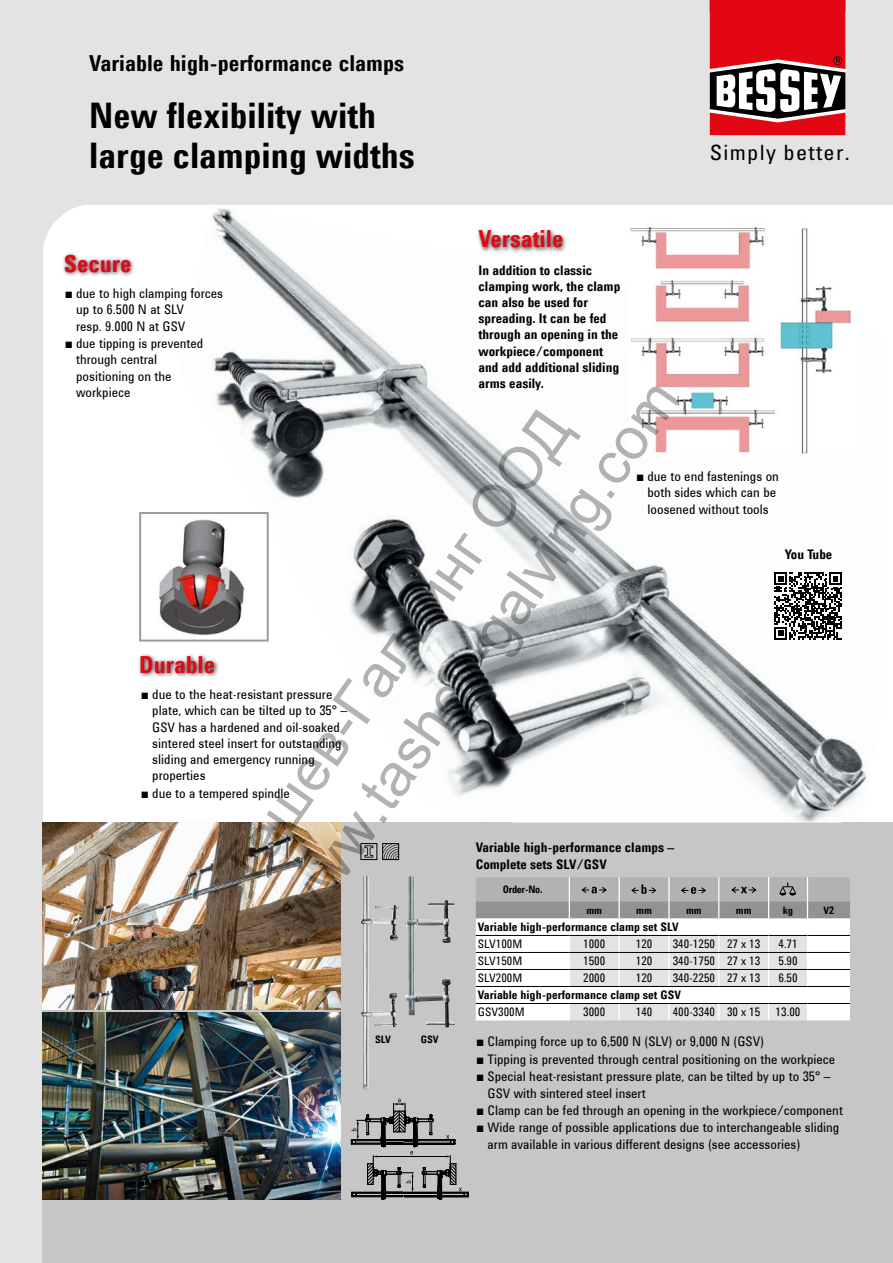
<style>
.page{position:relative;width:893px;height:1263px;background:#fff}
.page>*{position:absolute;margin:0;border:0;box-sizing:border-box;transform-origin:0 0}
.t1{font:58.95px/70.8px "Arial";color:rgb(0 0 0/.3)}
.t2{font:700 36px/40.5px "Utah WGL Cond";color:#000}
.t3{font:700 24px "Utah WGL Cond";color:#e30613}
.t4{font:700 22.5px "Utah WGL Cond";color:#000}
.t5{font:condensed 21px "Univers LT";letter-spacing:.06em;color:#000;scale:1.06 1}
.t6{font:13.5px/16.2px "Utah WGL Cond";color:#000}
.t7{font:700 13.5px/16.2px "Utah WGL Cond";color:#000}
.t8{font:12px "Utah WGL Cond";color:#000}
.t9{font:700 12px "Utah WGL Cond";color:#000}
.t10{font:700 10.5px "Utah WGL Cond";color:#000}
.s1{font-weight:700}
</style>
<div class="page">
<div style="left:0;top:0;width:893px;height:204px;background:#e3e3e3"></div>
<div style="left:0;top:0;width:43px;height:1263px;background:#e3e3e3"></div>
<svg style="left:43px;top:204px;width:51px;height:42px"></svg>
<div style="left:43px;top:823px;width:850px;height:440px;background:#c6c6c6"></div>
<svg style="left:360px;top:843px;width:39px;height:17px"></svg>
<img style="left:361px;top:876px;width:37px;height:214px">
<img style="left:405px;top:876px;width:43px;height:151px">
<img style="left:43px;top:823px;width:297px;height:187px">
<img style="left:43px;top:1012px;width:297px;height:187px">
<svg style="left:350px;top:1098px;width:119px;height:101px"></svg>
<img style="left:179px;top:204px;width:702px;height:619px">
<div style="left:140px;top:513px;width:128px;height:128px;background:#fff"></div>
<img style="left:159px;top:519px;width:86px;height:116px">
<div style="left:139px;top:512px;width:130px;height:130px;border:2px solid #9d9d9c"></div>
<img style="left:630px;top:224px;width:232px;height:230px">
<svg style="left:476px;top:877px;width:374px;height:143px;background:#d4d3d3"></svg>
<svg style="left:710px;top:12px;width:135px;height:123px;background:#bb3e46"></svg>
<div style="left:710px;top:0;width:135px;height:12px;background:#e30613"></div>
<div style="left:476px;top:228px;width:92px;height:25px;background:#000;opacity:.75"></div>
<div style="left:62px;top:252px;width:74px;height:25px;background:#000;opacity:.75"></div>
<div style="left:137px;top:653px;width:83px;height:25px;background:#000;opacity:.75"></div>
<svg style="left:774px;top:572px;width:68px;height:67px"></svg>
<h3 class="t4" style="left:89px;top:46px;width:316px">Variable high-performance clamps</h3>
<h2 class="t2" style="left:89px;top:94px;width:327px">New flexibility with large clamping widths</h2>
<h3 class="t3" style="left:479px;top:221px;width:86px">Versatile</h3>
<h3 class="t5" style="left:710px;top:127px;width:13px">S</h3>
<h3 class="t5" style="left:710px;top:139px;width:134px">Simply better.</h3>
<h3 class="t3" style="left:64px;top:245px;width:69px">Secure</h3>
<p class="t7" style="left:479px;top:261px;width:143px">In addition to classic clamping work, the clamp can also be used for spreading. It can be fed through an opening in the workpiece/component and add additional sliding arms easily.</p>
<p class="t6" style="left:76px;top:285px;width:148px;text-indent:-11px"><span class="s1">■</span> due to high clamping forces up to 6.500 N at SLV<br>resp. 9.000 N at GSV</p>
<p class="t6" style="left:76px;top:335px;width:129px;text-indent:-11px"><span class="s1">■</span> due tipping is prevented through central positioning on the workpiece</p>
<h1 class="t1" style="left:204px;top:859px;width:653px;rotate:-55deg">Ташев-Галвинг ООД www.tashev-galving.com</h1>
<p class="t6" style="left:647px;top:468px;width:133px;text-indent:-11px"><span class="s1">■</span> due to end fastenings on both sides which can be loosened without tools</p>
<p class="t7" style="left:785px;top:546px;width:49px">You Tube</p>
<h3 class="t3" style="left:139px;top:646px;width:77px">Durable</h3>
<p class="t6" style="left:152px;top:686px;width:197px;text-indent:-11px"><span class="s1">■</span> due to the heat-resistant pressure plate, which can be tilted up to 35° –<br>GSV has a hardened and oil-soaked sintered steel insert for outstanding sliding and emergency running properties</p>
<p class="t6" style="left:141px;top:784px;width:151px"><span class="s1">■</span> due to a tempered spindle</p>
<p class="t7" style="left:476px;top:839px;width:200px">Variable high-performance clamps –<br>Complete sets SLV/GSV</p>
<p class="t10" style="left:503px;top:881px;width:41px">Order-No.</p>
<p class="t10" style="left:586px;top:902px;width:17px">mm</p>
<p class="t10" style="left:636px;top:902px;width:17px">mm</p>
<p class="t10" style="left:686px;top:902px;width:17px">mm</p>
<p class="t10" style="left:736px;top:902px;width:17px">mm</p>
<p class="t10" style="left:783px;top:902px;width:12px">kg</p>
<p class="t10" style="left:823px;top:902px;width:12px">V2</p>
<p class="t9" style="left:478px;top:918px;width:202px">Variable high-performance clamp set SLV</p>
<p class="t8" style="left:478px;top:935px;width:46px">SLV100M</p>
<p class="t8" style="left:583px;top:935px;width:24px">1000</p>
<p class="t8" style="left:636px;top:935px;width:18px">120</p>
<p class="t8" style="left:673px;top:935px;width:89px">340-1250 27 x 13</p>
<p class="t8" style="left:778px;top:935px;width:21px">4.71</p>
<p class="t8" style="left:478px;top:952px;width:46px">SLV150M</p>
<p class="t8" style="left:583px;top:952px;width:24px">1500</p>
<p class="t8" style="left:636px;top:952px;width:18px">120</p>
<p class="t8" style="left:673px;top:952px;width:89px">340-1750 27 x 13</p>
<p class="t8" style="left:778px;top:952px;width:21px">5.90</p>
<p class="t8" style="left:478px;top:969px;width:46px">SLV200M</p>
<p class="t8" style="left:583px;top:969px;width:24px">2000</p>
<p class="t8" style="left:636px;top:969px;width:18px">120</p>
<p class="t8" style="left:673px;top:969px;width:89px">340-2250 27 x 13</p>
<p class="t8" style="left:778px;top:969px;width:21px">6.50</p>
<p class="t9" style="left:478px;top:986px;width:204px">Variable high-performance clamp set GSV</p>
<p class="t8" style="left:478px;top:1003px;width:48px">GSV300M</p>
<p class="t8" style="left:583px;top:1003px;width:24px">3000</p>
<p class="t8" style="left:636px;top:1003px;width:18px">140</p>
<p class="t8" style="left:673px;top:1003px;width:89px">400-3340 30 x 15</p>
<p class="t8" style="left:776px;top:1003px;width:26px">13.00</p>
<p class="t10" style="left:375px;top:1031px;width:17px">SLV</p>
<p class="t10" style="left:421px;top:1031px;width:19px">GSV</p>
<p class="t6" style="left:476px;top:1033px;width:289px"><span class="s1">■</span> Clamping force up to 6,500 N (SLV) or 9,000 N (GSV)</p>
<p class="t6" style="left:476px;top:1050px;width:361px"><span class="s1">■</span> Tipping is prevented through central positioning on the workpiece</p>
<p class="t6" style="left:488px;top:1068px;width:345px;text-indent:-11px"><span class="s1">■</span> Special heat-resistant pressure plate, can be tilted by up to 35° –<br>GSV with sintered steel insert</p>
<p class="t6" style="left:476px;top:1102px;width:368px"><span class="s1">■</span> Clamp can be fed through an opening in the workpiece/component</p>
<p class="t6" style="left:488px;top:1119px;width:353px;text-indent:-11px"><span class="s1">■</span> Wide range of possible applications due to interchangeable sliding arm available in various different designs (see accessories)</p>
</div>
